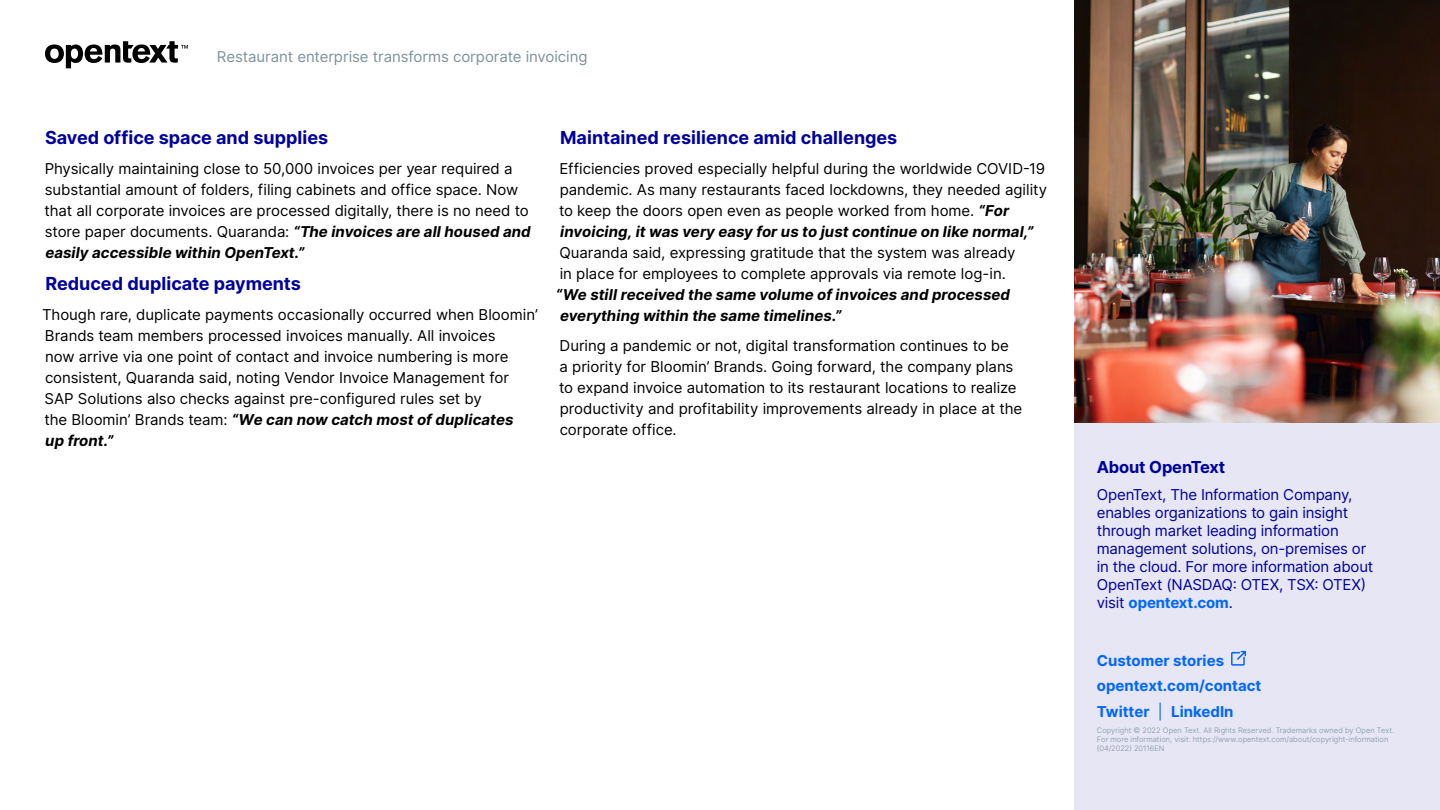
<style>
.page{position:relative;width:1440px;height:810px;background:#fff}
.page>*{position:absolute;margin:0;border:0;box-sizing:border-box;transform-origin:0 0}
.t1{font:700 18px "Inter";color:#00009f}
.Sidebar_H1{font:700 16.5px "Inter";letter-spacing:-.01em;color:#00009f}
.Body{font:15px/21px "Inter";letter-spacing:-.005em;color:#000}
.About_OT{font:15px/18px "Inter";letter-spacing:-.015em;color:#00009f}
.Sidebar_H1-2{font:700 15px "Inter";color:#06f}
.t2{font:15px "Inter";letter-spacing:-.005em;color:#7e929f}
.Citation{font:300 7.5px/9px "Inter";letter-spacing:.005em;color:#7e929f}
.s1{font-weight:700;font-style:italic}
.s2{font-weight:700;color:#06f}
.s3{font-weight:400}
</style>
<div class="page">
<svg style="left:45px;top:41px;width:143px;height:27px"></svg>
<div style="left:1074px;top:405px;width:366px;height:405px;background:#e6e6f5"></div>
<img style="left:1074px;top:0;width:366px;height:423px">
<svg style="left:1231px;top:650px;width:15px;height:16px"></svg>
<p class="t2" style="left:217px;top:46px;width:372px">Restaurant enterprise transforms corporate invoicing</p>
<h3 class="t1" style="left:45px;top:124px;width:285px">Saved office space and supplies</h3>
<p class="Body" style="left:44px;top:158px;width:488px">Physically maintaining close to 50,000 invoices per year required a substantial amount of folders, filing cabinets and office space. Now that all corporate invoices are processed digitally, there is no need to store paper documents. Quaranda: <span class="s1">“The invoices are all housed and easily accessible within OpenText.”</span></p>
<h3 class="t1" style="left:45px;top:271px;width:257px">Reduced duplicate payments</h3>
<p class="Body" style="left:42px;top:304px;width:497px">Though rare, duplicate payments occasionally occurred when Bloomin’ Brands team members processed invoices manually. All invoices<br>now arrive via one point of contact and invoice numbering is more consistent, Quaranda said, noting Vendor Invoice Management for SAP Solutions also checks against pre-configured rules set by<br>the Bloomin’ Brands team: <span class="s1">“We can now catch most of duplicates<br>up front.”</span></p>
<h3 class="t1" style="left:560px;top:124px;width:339px">Maintained resilience amid challenges</h3>
<p class="Body" style="left:556px;top:158px;width:493px">Efficiencies proved especially helpful during the worldwide COVID-19 pandemic. As many restaurants faced lockdowns, they needed agility to keep the doors open even as people worked from home. <span class="s1">“For invoicing, it was very easy for us to just continue on like normal,” </span>Quaranda said, expressing gratitude that the system was already<br>in place for employees to complete approvals via remote log-in.<br><span class="s1">“We still received the same volume of invoices and processed everything within the same timelines.”</span></p>
<p class="Body" style="left:559px;top:335px;width:465px">During a pandemic or not, digital transformation continues to be<br>a priority for Bloomin’ Brands. Going forward, the company plans to expand invoice automation to its restaurant locations to realize productivity and profitability improvements already in place at the corporate office.</p>
<p class="Sidebar_H1" style="left:1097px;top:455px;width:130px">About OpenText</p>
<p class="About_OT" style="left:1097px;top:486px;width:278px">OpenText, The Information Company, enables organizations to gain insight through market leading information management solutions, on-premises or in the cloud. For more information about OpenText (NASDAQ: OTEX, TSX: OTEX) visit <span class="s2">opentext.com</span>.</p>
<p class="Sidebar_H1-2" style="left:1097px;top:649px;width:129px">Customer stories</p>
<p class="Sidebar_H1-2" style="left:1097px;top:675px;width:166px">opentext.com/contact</p>
<p class="Sidebar_H1-2" style="left:1097px;top:700px;width:138px">Twitter <span class="s3">|</span> LinkedIn</p>
<p class="Citation" style="left:1097px;top:726px;width:299px">Copyright © 2022 Open Text. All Rights Reserved. Trademarks owned by Open Text.<br>For more information, visit: https://www.opentext.com/about/copyright-information (04/2022) 20116EN</p>
</div>
